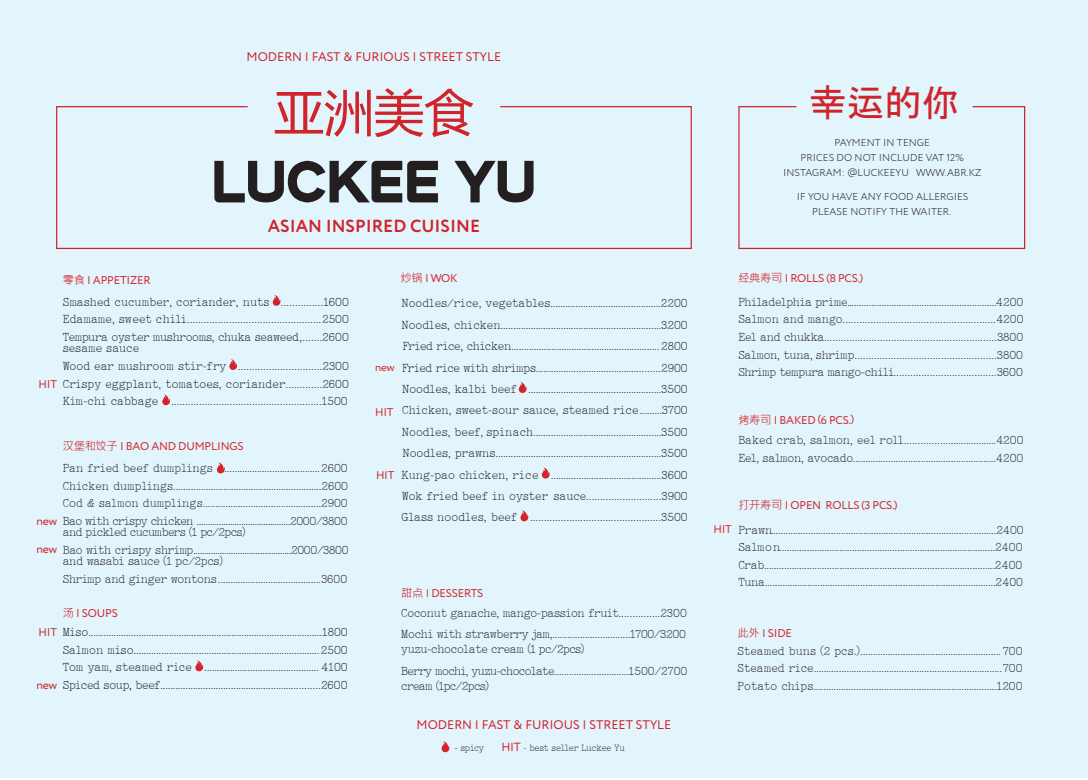
<style>
.page{position:relative;width:1088px;height:780px;background:#fff}
.page>*{position:absolute;margin:0;border:0;box-sizing:border-box;transform-origin:0 0}
.t1{font:50px "Microsoft Ya Hei";color:#d1232a}
.t2{font:37.5px "MS UI Gothic";color:#d1232a}
.t3{font:700 17.5px "Circe Rounded";color:#d1232a}
.t4{font:12.5px "Circe Rounded";color:#d1232a}
.t5{font:11.88px "Circe Rounded";letter-spacing:-.025em;color:#d3232a}
.t6{font:11.25px/21.4px "Type Writer Cyr Normal";color:#1a1a1a;text-align:right}
.t7{font:11.25px/17.6px "Type Writer Cyr Normal";letter-spacing:-.025em;color:#231f20;text-align:justify}
.t8{font:11.25px/17.6px "Type Writer Cyr Normal";color:#231f20}
.t9{font:11.25px "Circe";letter-spacing:-.015em;color:#d3232a}
.t10{font:11.25px/21.4px "Type Writer Cyr Normal";letter-spacing:-.05em;color:#231f20}
.t11{font:11.25px/17.6px "Type Writer Cyr Normal";letter-spacing:-.045em;color:#231f20}
.t12{font:11.12px "Circe Rounded";letter-spacing:-.025em;color:#d5252a}
.t13{font:300 10px/15px "Circe";letter-spacing:.01em;color:#231f20;text-align:center}
.t14{font:8.75px "Type Writer Cyr Normal";letter-spacing:-.025em;color:#231f20}
.s1{font-family:"Microsoft Jheng Hei"}
.s2{font-family:"Circe Rounded";font-size:11.12px;color:#c02a2f}
.s3{font-family:"Circe Rounded";font-size:11.88px;color:#bf292f}
.s4{font-family:"Circe Rounded";font-size:11.88px;color:#d5252a}
</style>
<div class="page">
<div style="left:0;top:0;width:1088px;height:778px;background:#e2f4fc"></div>
<svg style="left:441px;top:741px;width:9px;height:11px"></svg>
<svg style="left:56px;top:106px;width:636px;height:143px;background:#d3e1e8"></svg>
<div style="left:738px;top:106px;width:287px;height:143px;background:#e2f4fc"></div>
<svg style="left:195px;top:660px;width:8px;height:11px"></svg>
<svg style="left:518px;top:382px;width:9px;height:11px"></svg>
<svg style="left:541px;top:467px;width:9px;height:12px"></svg>
<svg style="left:520px;top:510px;width:8px;height:12px"></svg>
<svg style="left:216px;top:462px;width:9px;height:12px"></svg>
<svg style="left:272px;top:295px;width:9px;height:11px"></svg>
<svg style="left:229px;top:359px;width:8px;height:11px"></svg>
<svg style="left:162px;top:394px;width:8px;height:11px"></svg>
<p class="t4" style="left:247px;top:50px;width:256px">MODERN | FAST &amp; FURIOUS | STREET STYLE</p>
<h1 class="t1" style="left:274px;top:77px;width:201px">亚洲美食</h1>
<h2 class="t2" style="left:809px;top:84px;width:151px">幸运的你</h2>
<p class="t13" style="left:783px;top:135px;width:200px">PAYMENT IN TENGE<br>PRICES DO NOT INCLUDE VAT 12%<br>INSTAGRAM: @LUCKEEYU WWW.ABR.KZ</p>
<p class="t13" style="left:797px;top:189px;width:173px">IF YOU HAVE ANY FOOD ALLERGIES<br>PLEASE NOTIFY THE WAITER.</p>
<p class="t9" style="left:63px;top:272px;width:89px"><span class="s1">零食</span> | APPETIZER</p>
<h3 class="t3" style="left:268px;top:216px;width:214px">ASIAN INSPIRED CUISINE</h3>
<p class="t9" style="left:400px;top:271px;width:59px"><span class="s1">炒锅</span> | WOK</p>
<p class="t6" style="left:63px;top:294px;width:288px;line-height:17.6px;text-align:justify">Smashed cucumber, coriander, nuts ...............1600<br>Edamame, sweet chili................................................2500<br>Tempura oyster mushrooms, chuka seaweed,.......2600</p>
<p class="t6" style="left:63px;top:340px;width:288px;line-height:17.6px;text-align:left">sesame sauce<br>Wood ear mushroom stir-fry ..............................2300<br>Crispy eggplant, tomatoes, coriander.............2600<br>Kim-chi cabbage ......................................................1500</p>
<p class="t12" style="left:39px;top:378px;width:20px">HIT</p>
<p class="t9" style="left:63px;top:439px;width:182px"><span class="s1">汉堡和饺子</span> | BAO AND DUMPLINGS</p>
<p class="t7" style="left:63px;top:460px;width:287px">Pan fried beef dumplings ...................................... 2600<br>Chicken dumplings...........................................................2600<br>Cod &amp; salmon dumplings............................................... 2900<br>Bao with crispy chicken ..........................................2000/3800</p>
<p class="t11" style="left:63px;top:524px;width:287px">and pickled cucumbers (1 pc/2pcs)<br>Bao with crispy shrimp............................................2000/3800</p>
<p class="t7" style="left:63px;top:553px;width:286px">and wasabi sauce (1 pc/2pcs)<br>Shrimp and ginger wontons.........................................3600</p>
<p class="t5" style="left:36px;top:513px;width:22px">new</p>
<p class="t5" style="left:36px;top:541px;width:22px">new</p>
<p class="t9" style="left:63px;top:606px;width:57px"><span class="s1">汤</span> | SOUPS</p>
<p class="t6" style="left:36px;top:624px;width:313px;line-height:17.6px"><span class="s2">HIT</span> Miso.............................................................................................1800<br>Salmon miso..........................................................................2500<br>Tom yam, steamed rice ............................................. 4100<br><span class="s3">new</span> Spiced soup, beef...............................................................2600</p>
<p class="t6" style="left:376px;top:294px;width:313px">Noodles/rice, vegetables............................................2200<br>Noodles, chicken................................................................3200<br>Fried rice, chicken........................................................... 2800<br>Fried rice with shrimps.................................................2900<br>Noodles, kalbi beef .....................................................3500<br>Chicken, sweet-sour sauce, steamed rice.........3700<br>Noodles, beef, spinach...................................................3500<br>Noodles, prawns..................................................................3500<br><span class="s2">HIT</span> Kung-pao chicken, rice ............................................3600<br>Wok fried beef in oyster sauce...........................3900<br>Glass noodles, beef ...............................................3500</p>
<p class="t12" style="left:375px;top:361px;width:21px">new</p>
<p class="t12" style="left:375px;top:405px;width:20px">HIT</p>
<p class="t9" style="left:401px;top:586px;width:84px"><span class="s1">甜点</span> | DESSERTS</p>
<p class="t7" style="left:401px;top:603px;width:287px;line-height:21.4px">Coconut ganache, mango-passion fruit...............2300<br>Mochi with strawberry jam,...............................1700/3200</p>
<p class="t10" style="left:401px;top:639px;width:288px">yuzu-chocolate cream (1 pc/2pcs)<br>Berry mochi, yuzu-chocolate..............................1500/2700</p>
<p class="t10" style="left:401px;top:676px;width:89px">cream (1pc/2pcs)</p>
<p class="t4" style="left:417px;top:717px;width:256px">MODERN | FAST &amp; FURIOUS | STREET STYLE</p>
<p class="t14" style="left:454px;top:744px;width:31px">- spicy</p>
<p class="t14" style="left:501px;top:744px;width:125px"><span class="s4">HIT</span> - best seller Luckee Yu</p>
<p class="t9" style="left:738px;top:271px;width:126px"><span class="s1">经典寿司</span> | ROLLS (8 PCS.)</p>
<p class="t7" style="left:738px;top:294px;width:287px">Philadelphia prime............................................................4200<br>Salmon and mango.......................................................4200<br>Eel and chukka..............................................................3800<br>Salmon, tuna, shrimp...................................................3800<br>Shrimp tempura mango-chili.....................................3600</p>
<p class="t9" style="left:738px;top:412px;width:117px"><span class="s1">烤寿司</span> | BAKED (6 PCS.)</p>
<p class="t8" style="left:738px;top:432px;width:287px">Baked crab, salmon, eel roll...................................4200<br>Eel, salmon, avocado.........................................................4200</p>
<p class="t9" style="left:738px;top:498px;width:161px"><span class="s1">打开寿司</span> | OPEN ROLLS (3 PCS.)</p>
<p class="t12" style="left:713px;top:523px;width:20px">HIT</p>
<p class="t8" style="left:738px;top:521px;width:287px">Prawn..........................................................................................2400<br>Salmon......................................................................................2400<br>Crab............................................................................................2400<br>Tuna............................................................................................2400</p>
<p class="t9" style="left:737px;top:625px;width:56px"><span class="s1">此外</span> | SIDE</p>
<p class="t7" style="left:737px;top:643px;width:286px">Steamed buns (2 pcs.)........................................................ 700<br>Steamed rice........................................................................... 700<br>Potato chips......................................................................... 1200</p>
</div>
